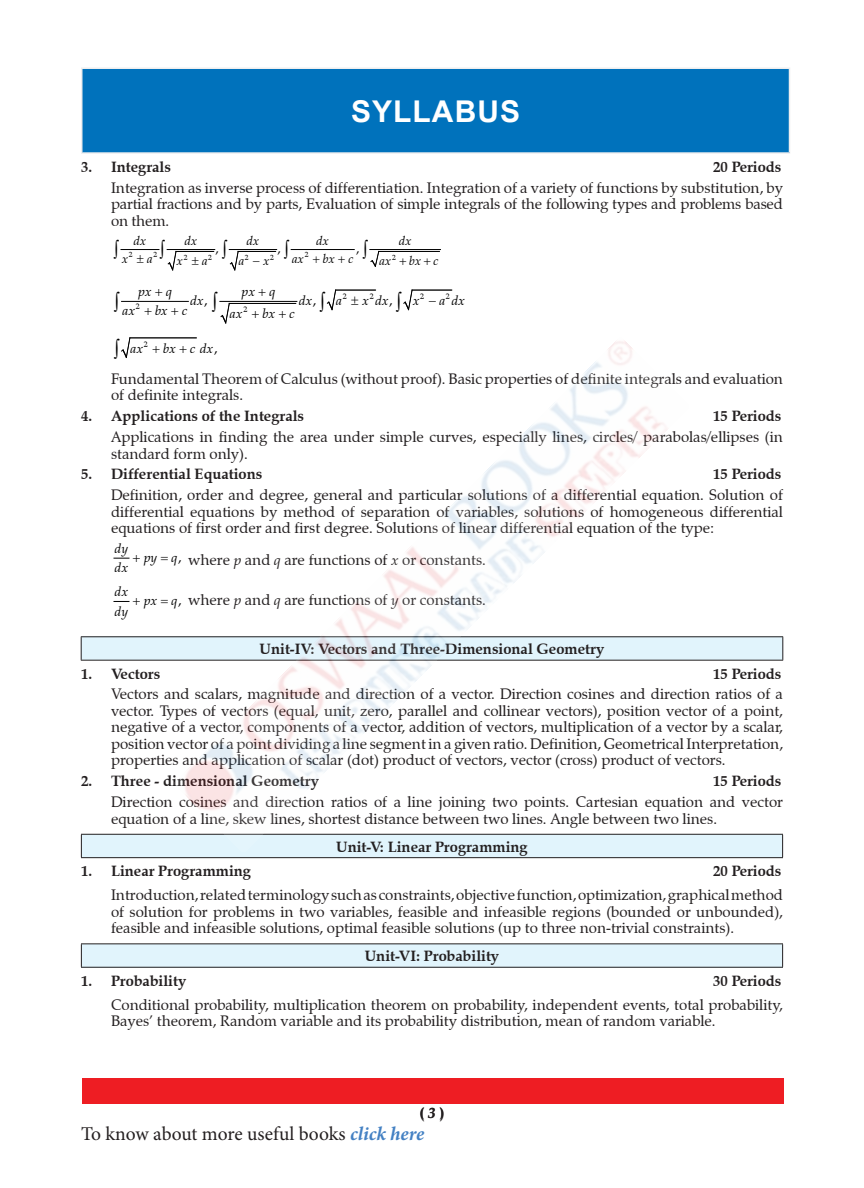
<style>
.page{position:relative;width:864px;height:1188px;background:#fff}
.page>*{position:absolute;margin:0;border:0;box-sizing:border-box;transform-origin:0 0}
.t1{font:700 30px "Arial";letter-spacing:.035em;color:#fff}
.t2{font:19.5px "Minion Pro";letter-spacing:-.005em;color:#231f20}
.t3{font:15px/16.5px "Zapf Calligraphic 801 BT";color:#231f20;text-align:justify}
.t4{font:700 15px "Zapf Calligraphic 801 BT";color:#231f20}
.t5{font:700 15px "Palatino";color:#231f20}
.t6{font:italic 13.5px/19.4px "Zapf Calligraphic 801 BT";color:#000}
.t7{font:italic 12.75px "Zapf Calligraphic 801 BT";color:#000}
.t8{font:12.75px "Zapf Calligraphic 801 BT";color:#000}
.t9{font:7.8px "Zapf Calligraphic 801 BT";color:#000}
.t10{font:7.35px "Zapf Calligraphic 801 BT";color:#000}
.s1{font-style:normal}
.s2{font-style:italic}
.s3{font-weight:700;font-style:italic;color:#4481c3}
</style>
<div class="page">
<hr style="left:121px;top:249px;width:38px;height:1px;background:#000">
<hr style="left:167px;top:249px;width:48px;height:1px;background:#000">
<hr style="left:229px;top:249px;width:48px;height:1px;background:#000">
<hr style="left:291px;top:249px;width:63px;height:1px;background:#000">
<hr style="left:370px;top:249px;width:70px;height:1px;background:#000">
<hr style="left:122px;top:301px;width:66px;height:1px;background:#000">
<hr style="left:220px;top:301px;width:77px;height:1px;background:#000">
<div style="left:81px;top:637px;width:702px;height:23px;background:#e1f4fc"></div>
<hr style="left:81px;top:636px;width:702px;height:1px;background:#231f20">
<svg style="left:81px;top:637px;width:1px;height:23px"></svg>
<svg style="left:782px;top:637px;width:1px;height:23px"></svg>
<hr style="left:81px;top:660px;width:702px;height:1px;background:#231f20">
<div style="left:81px;top:834px;width:702px;height:24px;background:#e1f4fc"></div>
<hr style="left:81px;top:834px;width:702px;height:1px;background:#231f20">
<svg style="left:81px;top:835px;width:1px;height:22px"></svg>
<svg style="left:782px;top:835px;width:1px;height:22px"></svg>
<hr style="left:81px;top:857px;width:702px;height:1px;background:#231f20">
<div style="left:81px;top:944px;width:702px;height:23px;background:#e1f4fc"></div>
<hr style="left:81px;top:943px;width:702px;height:1px;background:#231f20">
<svg style="left:81px;top:944px;width:1px;height:23px"></svg>
<svg style="left:782px;top:944px;width:1px;height:23px"></svg>
<hr style="left:81px;top:967px;width:702px;height:1px;background:#231f20">
<div style="left:82px;top:1078px;width:701px;height:26px;background:#ee1d23"></div>
<div style="left:82px;top:68px;width:708px;height:85px;background:#0072bc"></div>
<hr style="left:81px;top:68px;width:709px;height:1px;background:#eeeeef">
<hr style="left:81px;top:69px;width:1px;height:83px;background:#eeeeef">
<hr style="left:789px;top:69px;width:1px;height:83px;background:#eeeeef">
<hr style="left:81px;top:152px;width:709px;height:2px;background:#eeeeef">
<img style="left:175px;top:337px;width:514px;height:498px">
<svg style="left:114px;top:557px;width:16px;height:2px"></svg>
<svg style="left:114px;top:601px;width:16px;height:1px"></svg>
<svg style="left:166px;top:249px;width:48px;height:22px"></svg>
<svg style="left:228px;top:249px;width:48px;height:22px"></svg>
<svg style="left:369px;top:249px;width:70px;height:18px"></svg>
<svg style="left:219px;top:300px;width:77px;height:24px"></svg>
<svg style="left:326px;top:289px;width:50px;height:22px"></svg>
<svg style="left:403px;top:289px;width:49px;height:22px"></svg>
<svg style="left:121px;top:337px;width:75px;height:23px"></svg>
<p class="t1" style="left:351px;top:90px;width:171px">SYLLABUS</p>
<p class="t4" style="left:81px;top:157px;width:92px">3. Integrals</p>
<p class="t4" style="left:713px;top:157px;width:70px">20 Periods</p>
<p class="t3" style="left:111px;top:179px;width:673px">Integration as inverse process of differentiation. Integration of a variety of functions by substitution, by partial fractions and by parts, Evaluation of simple integrals of the following types and problems based on them.</p>
<p class="t10" style="left:129px;top:250px;width:5px">2</p>
<p class="t10" style="left:153px;top:250px;width:5px">2</p>
<p class="t10" style="left:305px;top:250px;width:5px">2</p>
<p class="t10" style="left:184px;top:253px;width:5px">2</p>
<p class="t10" style="left:208px;top:253px;width:5px">2</p>
<p class="t10" style="left:245px;top:253px;width:5px">2</p>
<p class="t10" style="left:270px;top:253px;width:5px">2</p>
<p class="t10" style="left:392px;top:253px;width:5px">2</p>
<p class="t7" style="left:133px;top:232px;width:14px">dx</p>
<p class="t7" style="left:184px;top:232px;width:14px">dx</p>
<p class="t7" style="left:247px;top:232px;width:14px">dx</p>
<p class="t7" style="left:316px;top:232px;width:14px">dx</p>
<p class="t7" style="left:399px;top:232px;width:14px">dx</p>
<p class="t8" style="left:216px;top:240px;width:5px">,</p>
<p class="t8" style="left:277px;top:240px;width:5px">,</p>
<p class="t8" style="left:356px;top:240px;width:5px">,</p>
<p class="t7" style="left:122px;top:251px;width:8px">x</p>
<p class="t7" style="left:147px;top:251px;width:7px">a</p>
<p class="t7" style="left:177px;top:253px;width:8px">x</p>
<p class="t7" style="left:202px;top:253px;width:7px">a</p>
<p class="t7" style="left:239px;top:253px;width:7px">a</p>
<p class="t7" style="left:253px;top:253px;width:18px">−x</p>
<p class="t7" style="left:292px;top:251px;width:13px">ax</p>
<p class="t7" style="left:323px;top:251px;width:32px">bx c</p>
<p class="t7" style="left:379px;top:253px;width:13px">ax</p>
<p class="t7" style="left:409px;top:253px;width:31px">bx c</p>
<p class="t9" style="left:343px;top:291px;width:5px">2</p>
<p class="t9" style="left:370px;top:291px;width:5px">2</p>
<p class="t9" style="left:420px;top:291px;width:5px">2</p>
<p class="t9" style="left:446px;top:291px;width:5px">2</p>
<p class="t9" style="left:136px;top:302px;width:5px">2</p>
<p class="t9" style="left:243px;top:305px;width:5px">2</p>
<p class="t6" style="left:138px;top:282px;width:35px">px q</p>
<p class="t6" style="left:242px;top:282px;width:35px">px q</p>
<p class="t6" style="left:190px;top:290px;width:19px">dx<span class="s1">,</span></p>
<p class="t6" style="left:299px;top:290px;width:19px">dx<span class="s1">,</span></p>
<p class="t6" style="left:362px;top:290px;width:32px">x dx<span class="s1">,</span></p>
<p class="t6" style="left:336px;top:290px;width:7px">a</p>
<p class="t6" style="left:413px;top:290px;width:8px">x</p>
<p class="t6" style="left:429px;top:290px;width:37px">− a dx</p>
<p class="t6" style="left:122px;top:301px;width:14px">ax</p>
<p class="t6" style="left:155px;top:301px;width:34px">bx c</p>
<p class="t6" style="left:230px;top:304px;width:14px">ax</p>
<p class="t6" style="left:263px;top:304px;width:34px">bx c</p>
<p class="t9" style="left:144px;top:339px;width:5px">2</p>
<p class="t6" style="left:131px;top:338px;width:14px">ax</p>
<p class="t6" style="left:163px;top:338px;width:56px">bx c dx<span class="s1">,</span></p>
<p class="t3" style="left:111px;top:371px;width:674px">Fundamental Theorem of Calculus (without proof). Basic properties of definite integrals and evaluation of definite integrals.</p>
<p class="t4" style="left:81px;top:407px;width:225px">4. Applications of the Integrals</p>
<p class="t4" style="left:713px;top:407px;width:70px">15 Periods</p>
<p class="t3" style="left:111px;top:429px;width:673px">Applications in finding the area under simple curves, especially lines, circles/ parabolas/ellipses (in standard form only).</p>
<p class="t4" style="left:81px;top:465px;width:183px">5. Differential Equations</p>
<p class="t4" style="left:713px;top:465px;width:70px">15 Periods</p>
<p class="t3" style="left:111px;top:487px;width:673px">Definition, order and degree, general and particular solutions of a differential equation. Solution of differential equations by method of separation of variables, solutions of homogeneous differential equations of first order and first degree. Solutions of linear differential equation of the type:</p>
<p class="t6" style="left:144px;top:547px;width:39px">py q<span class="s1">,</span></p>
<p class="t6" style="left:115px;top:539px;width:15px">dy dx</p>
<p class="t3" style="left:188px;top:551px;width:299px">where <span class="s2">p</span> and <span class="s2">q</span> are functions of <span class="s2">x</span> or constants.</p>
<p class="t6" style="left:144px;top:591px;width:39px">px q<span class="s1">,</span></p>
<p class="t6" style="left:115px;top:582px;width:15px">dx dy</p>
<p class="t3" style="left:188px;top:591px;width:299px">where <span class="s2">p</span> and <span class="s2">q</span> are functions of <span class="s2">y</span> or constants.</p>
<p class="t4" style="left:260px;top:640px;width:346px">Unit-IV: Vectors and Three-Dimensional Geometry</p>
<p class="t4" style="left:81px;top:664px;width:81px">1. Vectors</p>
<p class="t4" style="left:713px;top:664px;width:70px">15 Periods</p>
<p class="t3" style="left:111px;top:686px;width:674px">Vectors and scalars, magnitude and direction of a vector. Direction cosines and direction ratios of a vector. Types of vectors (equal, unit, zero, parallel and collinear vectors), position vector of a point, negative of a vector, components of a vector, addition of vectors, multiplication of a vector by a scalar, position vector of a point dividing a line segment in a given ratio. Definition, Geometrical Interpretation, properties and application of scalar (dot) product of vectors, vector (cross) product of vectors.</p>
<p class="t4" style="left:81px;top:772px;width:240px">2. Three - dimensional Geometry</p>
<p class="t4" style="left:713px;top:772px;width:70px">15 Periods</p>
<p class="t3" style="left:111px;top:794px;width:673px">Direction cosines and direction ratios of a line joining two points. Cartesian equation and vector equation of a line, skew lines, shortest distance between two lines. Angle between two lines.</p>
<p class="t4" style="left:336px;top:837px;width:193px">Unit-V: Linear Programming</p>
<p class="t4" style="left:81px;top:862px;width:172px">1. Linear Programming</p>
<p class="t4" style="left:713px;top:862px;width:70px">20 Periods</p>
<p class="t3" style="left:111px;top:887px;width:673px">Introduction, related terminology such as constraints, objective function, optimization, graphical method of solution for problems in two variables, feasible and infeasible regions (bounded or unbounded), feasible and infeasible solutions, optimal feasible solutions (up to three non-trivial constraints).</p>
<p class="t4" style="left:365px;top:947px;width:136px">Unit-VI: Probability</p>
<p class="t4" style="left:81px;top:971px;width:107px">1. Probability</p>
<p class="t4" style="left:713px;top:971px;width:70px">30 Periods</p>
<p class="t3" style="left:111px;top:996px;width:673px">Conditional probability, multiplication theorem on probability, independent events, total probability,<br>Bayes’ theorem, Random variable and its probability distribution, mean of random variable.</p>
<p class="t5" style="left:420px;top:1104px;width:26px">( <span class="s2">3</span> )</p>
<h2 class="t2" style="left:81px;top:1121px;width:345px">To know about more useful books <span class="s3">click here</span></h2>
</div>
